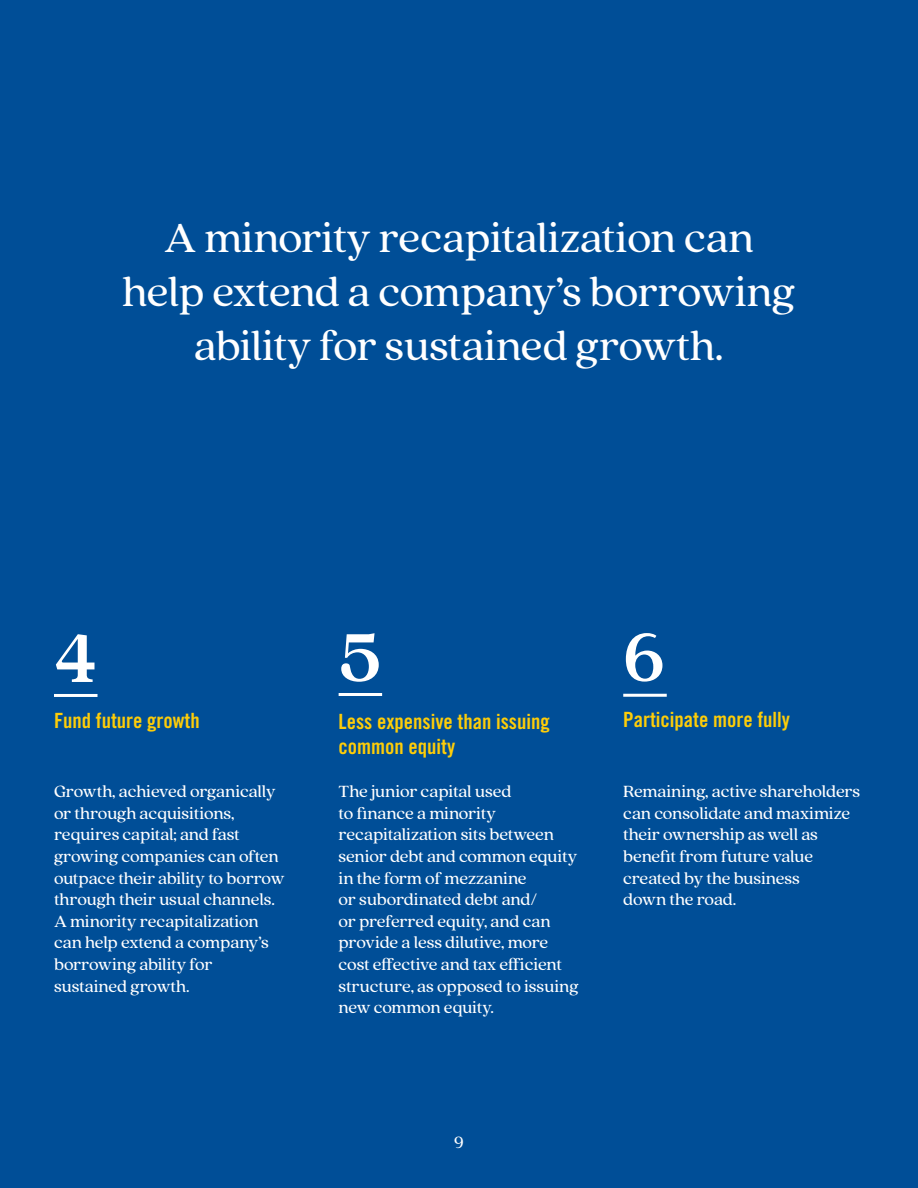
<style>
.page{position:relative;width:918px;height:1188px;background:#004e97}
.page>*{position:absolute;margin:0;border:0;box-sizing:border-box;transform-origin:0 0}
.t1{font:700 75px "Quincy CF";color:#fff}
.t2{font:45px/54px "Quincy CF Text";letter-spacing:-.005em;color:#fff;text-align:center}
.t3{font:700 condensed 21px/25.2px "Prudential Modern";color:#fecd08}
.t4{font:18px/21.6px "Quincy CF Text";letter-spacing:-.005em;color:#fff}
</style>
<div class="page">
<hr style="left:54px;top:694px;width:44px;height:3px;background:#fff">
<hr style="left:339px;top:693px;width:43px;height:3px;background:#fff">
<hr style="left:623px;top:694px;width:44px;height:3px;background:#fff">
<p class="t2" style="left:123px;top:211px;width:674px">A minority recapitalization can help extend a company’s borrowing ability for sustained growth.</p>
<p class="t1" style="left:54px;top:614px;width:45px">4</p>
<p class="t3" style="left:54px;top:707px;width:147px">Fund future growth</p>
<p class="t4" style="left:54px;top:781px;width:232px">Growth, achieved organically or through acquisitions, requires capital; and fast growing companies can often outpace their ability to borrow through their usual channels.<br>A minority recapitalization can help extend a company’s borrowing ability for sustained growth.</p>
<p class="t1" style="left:339px;top:613px;width:44px">5</p>
<p class="t3" style="left:339px;top:709px;width:213px">Less expensive than issuing common equity</p>
<p class="t4" style="left:339px;top:781px;width:242px">The junior capital used<br>to finance a minority recapitalization sits between senior debt and common equity in the form of mezzanine<br>or subordinated debt and/<br>or preferred equity, and can provide a less dilutive, more cost effective and tax efficient structure, as opposed to issuing new common equity.</p>
<p class="t1" style="left:623px;top:613px;width:43px">6</p>
<p class="t3" style="left:623px;top:707px;width:168px">Participate more fully</p>
<p class="t4" style="left:623px;top:781px;width:238px">Remaining, active shareholders can consolidate and maximize their ownership as well as benefit from future value created by the business<br>down the road.</p>
<p class="t4" style="left:454px;top:1132px;width:11px">9</p>
</div>
